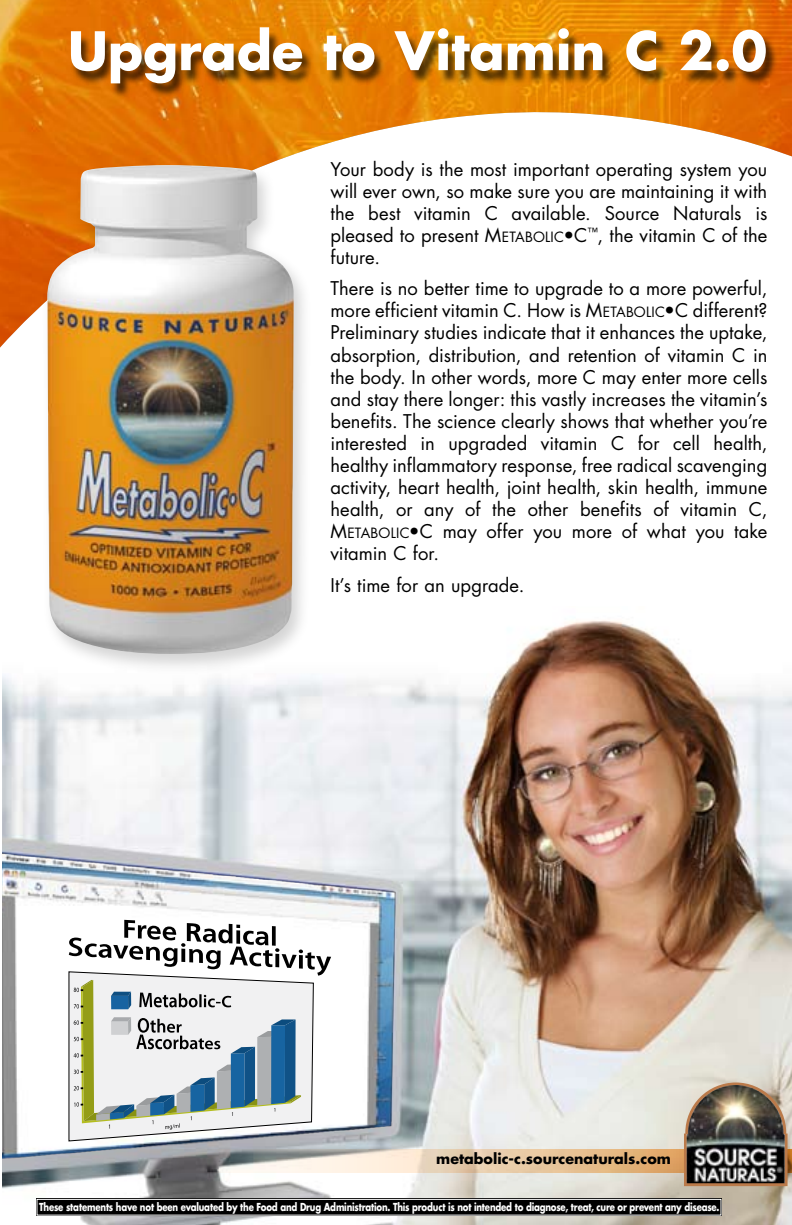
<style>
.page{position:relative;width:792px;height:1225px;background:#fff}
.page>*{position:absolute;margin:0;border:0;box-sizing:border-box;transform-origin:0 0}
.t1{font:700 51.6px "Futura";color:#fff}
.t2{font:18.4px/22px "Futura";letter-spacing:.005em;color:#000;text-align:justify}
.t3{font:700 14.2px "Futura";color:#000}
.t4{font:700 10.8px "Futura";letter-spacing:-.02em;color:#fff;scale:.8 1}
.s1{font-style:inherit}
.s2{font-size:13.8px}
</style>
<div class="page">
<img style="left:2px;top:620px;width:790px;height:604px">
<img style="left:2px;top:824px;width:447px;height:395px">
<svg style="left:69px;top:1129px;width:245px;height:12px"></svg>
<svg style="left:69px;top:919px;width:262px;height:210px"></svg>
<svg style="left:272px;top:925px;width:4px;height:20px"></svg>
<img style="left:0;top:0;width:792px;height:347px">
<div style="left:40px;top:160px;width:272px;height:515px;background:#000;opacity:.17"></div>
<img style="left:47px;top:165px;width:247px;height:488px">
<svg style="left:22px;top:1149px;width:770px;height:23px"></svg>
<svg style="left:684px;top:1082px;width:104px;height:103px"></svg>
<img style="left:687px;top:1084px;width:98px;height:98px">
<div style="left:71px;top:31px;width:707px;height:67px;background:#000;opacity:.65"></div>
<div style="left:36px;top:1198px;width:686px;height:17px;background:#000"></div>
<div style="left:37px;top:1198px;width:684px;height:16px;border:1px solid #fff"></div>
<p class="t1" style="left:68px;top:15px;width:701px">Upgrade to Vitamin C 2.0</p>
<p class="t2" style="left:330px;top:158px;width:439px">Your body is the most important operating system you will ever own, so make sure you are maintaining it with the best vitamin C available. Source Naturals is pleased to present <span class="s1">M</span><span class="s2">ETABOLIC</span><span class="s1">•</span>C<sup>™</sup>, the vitamin C of the future.</p>
<p class="t2" style="left:330px;top:277px;width:439px">There is no better time to upgrade to a more powerful, more efficient vitamin C. How is <span class="s1">M</span><span class="s2">ETABOLIC</span><span class="s1">•C</span> different?<br>Preliminary studies indicate that it enhances the uptake, absorption, distribution, and retention of vitamin C in the body. In other words, more C may enter more cells and stay there longer: this vastly increases the vitamin’s benefits. The science clearly shows that whether you’re interested in upgraded vitamin C for cell health, healthy inflammatory response, free radical scavenging activity, heart health, joint health, skin health, immune health, or any of the other benefits of vitamin C, <span class="s1">M</span><span class="s2">ETABOLIC</span><span class="s1">•C</span> may offer you more of what you take vitamin C for.</p>
<p class="t2" style="left:330px;top:573px;width:196px">It’s time for an upgrade.</p>
<p class="t3" style="left:436px;top:1148px;width:236px">metabolic-c.sourcenaturals.com</p>
<p class="t4" style="left:39px;top:1198px;width:852px">These statements have not been evaluated by the Food and Drug Administration. This product is not intended to diagnose, treat, cure or prevent any disease.</p>
</div>
